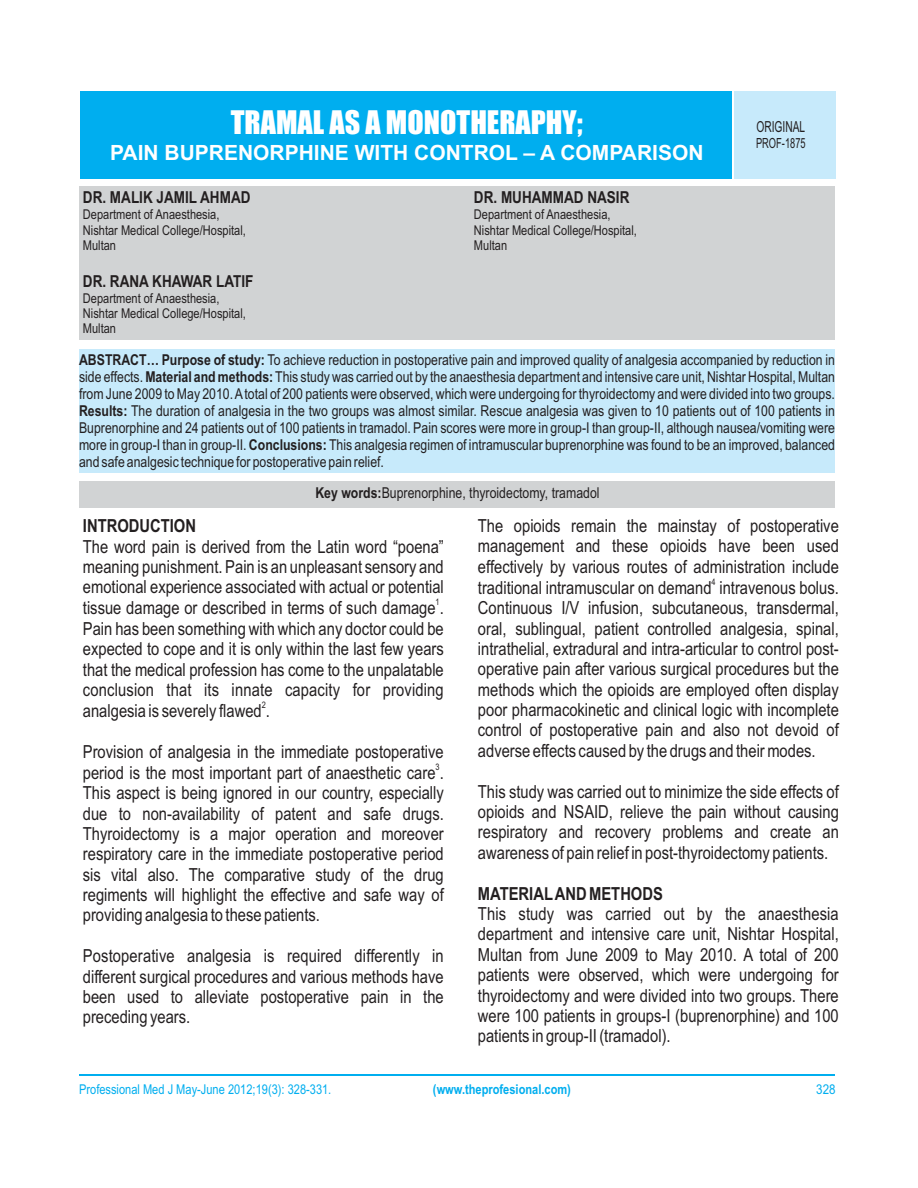
<style>
.page{position:relative;width:918px;height:1188px;background:#fff}
.page>*{position:absolute;margin:0;border:0;box-sizing:border-box;transform-origin:0 0}
.t1{font:30px "Impact";color:#fff}
.t2{font:700 21px "Arial";color:#fff}
.t3{font:18px/20.4px "Arial Narrow";color:#231f20}
.t4{font:700 18px "Arial Narrow";color:#231f20}
.t5{font:700 16.5px "Arial Narrow";color:#231f20}
.t6{font:15.15px "Arial Narrow";color:#231f20;scale:.82 1}
.t7{font:15px/17.1px "Arial Narrow";color:#231f20;text-align:justify}
.t8{font:13.95px "Arial Narrow";color:#231f20;scale:.81 1}
.t9{font:13.5px/15.3px "Arial Narrow";color:#231f20}
.t10{font:13.5px "Arial Narrow";color:#00aeef}
.t11{font:700 13.5px "Arial Narrow";color:#00aeef}
.t12{font:13.5px "Arial Narrow";color:#00aeef;scale:1.04 1}
.t13{font:9px "Arial Narrow";color:#231f20}
.s1{font-weight:700}
</style>
<div class="page">
<div style="left:79px;top:187px;width:756px;height:153px;background:#d1d3d4"></div>
<div style="left:79px;top:481px;width:756px;height:27px;background:#d1d3d4"></div>
<div style="left:79px;top:349px;width:756px;height:124px;background:#c7eafb"></div>
<div style="left:80px;top:91px;width:755px;height:88px;background:#c7eafb"></div>
<div style="left:80px;top:91px;width:652px;height:88px;background:#00aeef"></div>
<hr style="left:79px;top:1074px;width:756px;height:2px;background:#00aeef">
<hr style="left:732px;top:91px;width:2px;height:88px;background:#fff">
<h1 class="t1" style="left:231px;top:111px;width:354px">TRAMAL AS A MONOTHERAPHY;</h1>
<p class="t2" style="left:110px;top:144px;width:595px">PAIN BUPRENORPHINE WITH CONTROL – A COMPARISON</p>
<p class="t6" style="left:756px;top:121px;width:61px">ORIGINAL</p>
<p class="t8" style="left:756px;top:138px;width:63px">PROF-1875</p>
<p class="t5" style="left:83px;top:191px;width:169px">DR. MALIK JAMIL AHMAD</p>
<p class="t5" style="left:474px;top:191px;width:157px">DR. MUHAMMAD NASIR</p>
<p class="t9" style="left:83px;top:208px;width:138px">Department of Anaesthesia,</p>
<p class="t9" style="left:474px;top:208px;width:138px">Department of Anaesthesia,</p>
<p class="t9" style="left:83px;top:223px;width:165px">Nishtar Medical College/Hospital,</p>
<p class="t9" style="left:474px;top:223px;width:165px">Nishtar Medical College/Hospital,</p>
<p class="t9" style="left:83px;top:239px;width:35px">Multan</p>
<p class="t9" style="left:474px;top:239px;width:35px">Multan</p>
<p class="t5" style="left:83px;top:275px;width:172px">DR. RANA KHAWAR LATIF</p>
<p class="t9" style="left:83px;top:292px;width:165px">Department of Anaesthesia,<br>Nishtar Medical College/Hospital,<br>Multan</p>
<p class="t7" style="left:79px;top:353px;width:758px"><span class="s1">ABSTRACT… Purpose of study:</span> To achieve reduction in postoperative pain and improved quality of analgesia accompanied by reduction in side effects. <span class="s1">Material and methods:</span> This study was carried out by the anaesthesia department and intensive care unit, Nishtar Hospital, Multan from June 2009 to May 2010. Atotal of 200 patients were observed, which were undergoing for thyroidectomy and were divided into two groups.<br><span class="s1">Results:</span> The duration of analgesia in the two groups was almost similar. Rescue analgesia was given to 10 patients out of 100 patients in Buprenorphine and 24 patients out of 100 patients in tramadol. Pain scores were more in group-I than group-II, although nausea/vomiting were more in group-I than in group-II. <span class="s1">Conclusions:</span> This analgesia regimen of intramuscular buprenorphine was found to be an improved, balanced and safe analgesic technique for postoperative pain relief.</p>
<p class="t7" style="left:315px;top:486px;width:286px"><span class="s1">Key words:</span>Buprenorphine, thyroidectomy, tramadol</p>
<p class="t4" style="left:83px;top:519px;width:115px">INTRODUCTION</p>
<p class="t3" style="left:478px;top:517px;width:362px">The opioids remain the mainstay of postoperative</p>
<p class="t3" style="left:83px;top:538px;width:362px">The word pain is derived from the Latin word “poena”</p>
<p class="t3" style="left:478px;top:537px;width:362px">management and these opioids have been used</p>
<p class="t3" style="left:83px;top:558px;width:362px">meaning punishment. Pain is an unpleasant sensory and</p>
<p class="t3" style="left:478px;top:558px;width:362px">effectively by various routes of administration include</p>
<p class="t13" style="left:712px;top:578px;width:6px">4</p>
<p class="t3" style="left:83px;top:578px;width:362px">emotional experience associated with actual or potential</p>
<p class="t3" style="left:478px;top:579px;width:362px">traditional intramuscular on demand intravenous bolus.</p>
<p class="t13" style="left:436px;top:599px;width:6px">1</p>
<p class="t3" style="left:83px;top:599px;width:362px">tissue damage or described in terms of such damage .</p>
<p class="t3" style="left:478px;top:599px;width:362px">Continuous I/V infusion, subcutaneous, transdermal,</p>
<p class="t3" style="left:83px;top:620px;width:362px">Pain has been something with which any doctor could be</p>
<p class="t3" style="left:478px;top:620px;width:362px">oral, sublingual, patient controlled analgesia, spinal,</p>
<p class="t3" style="left:83px;top:640px;width:362px">expected to cope and it is only within the last few years</p>
<p class="t3" style="left:478px;top:640px;width:362px">intrathelial, extradural and intra-articular to control post-</p>
<p class="t3" style="left:83px;top:661px;width:362px">that the medical profession has come to the unpalatable</p>
<p class="t3" style="left:478px;top:660px;width:362px">operative pain after various surgical procedures but the</p>
<p class="t3" style="left:83px;top:681px;width:362px">conclusion that its innate capacity for providing</p>
<p class="t3" style="left:478px;top:681px;width:362px">methods which the opioids are employed often display</p>
<p class="t13" style="left:262px;top:701px;width:6px">2</p>
<p class="t3" style="left:83px;top:702px;width:189px">analgesia is severely flawed .</p>
<p class="t3" style="left:478px;top:701px;width:362px">poor pharmacokinetic and clinical logic with incomplete control of postoperative pain and also not devoid of</p>
<p class="t3" style="left:83px;top:743px;width:362px">Provision of analgesia in the immediate postoperative</p>
<p class="t3" style="left:478px;top:742px;width:339px">adverse effects caused by the drugs and their modes.</p>
<p class="t13" style="left:436px;top:763px;width:6px">3</p>
<p class="t3" style="left:83px;top:764px;width:362px">period is the most important part of anaesthetic care .<br>This aspect is being ignored in our country, especially</p>
<p class="t3" style="left:478px;top:783px;width:362px">This study was carried out to minimize the side effects of</p>
<p class="t3" style="left:83px;top:805px;width:362px">due to non-availability of patent and safe drugs.</p>
<p class="t3" style="left:478px;top:803px;width:362px">opioids and NSAID, relieve the pain without causing</p>
<p class="t3" style="left:83px;top:825px;width:362px">Thyroidectomy is a major operation and moreover</p>
<p class="t3" style="left:478px;top:823px;width:362px">respiratory and recovery problems and create an</p>
<p class="t3" style="left:83px;top:845px;width:362px">respiratory care in the immediate postoperative period</p>
<p class="t3" style="left:478px;top:844px;width:352px">awareness of pain relief in post-thyroidectomy patients.</p>
<p class="t3" style="left:83px;top:866px;width:362px">sis vital also. The comparative study of the drug regiments will highlight the effective and safe way of</p>
<p class="t4" style="left:478px;top:887px;width:187px">MATERIALAND METHODS</p>
<p class="t3" style="left:83px;top:907px;width:239px">providing analgesia to these patients.</p>
<p class="t3" style="left:478px;top:905px;width:362px">This study was carried out by the anaesthesia department and intensive care unit, Nishtar Hospital,</p>
<p class="t3" style="left:83px;top:947px;width:362px">Postoperative analgesia is required differently in</p>
<p class="t3" style="left:478px;top:946px;width:362px">Multan from June 2009 to May 2010. A total of 200</p>
<p class="t3" style="left:83px;top:968px;width:362px">different surgical procedures and various methods have</p>
<p class="t3" style="left:478px;top:966px;width:362px">patients were observed, which were undergoing for</p>
<p class="t3" style="left:83px;top:988px;width:362px">been used to alleviate postoperative pain in the</p>
<p class="t3" style="left:478px;top:987px;width:362px">thyroidectomy and were divided into two groups. There</p>
<p class="t3" style="left:83px;top:1009px;width:109px">preceding years.</p>
<p class="t3" style="left:478px;top:1007px;width:362px">were 100 patients in groups-I (buprenorphine) and 100 patients in group-II (tramadol).</p>
<p class="t10" style="left:79px;top:1084px;width:254px">Professional Med J May-June 2012;19(3): 328-331.</p>
<p class="t11" style="left:433px;top:1084px;width:140px">(www.theprofesional.com)</p>
<p class="t12" style="left:816px;top:1084px;width:20px">328</p>
</div>
